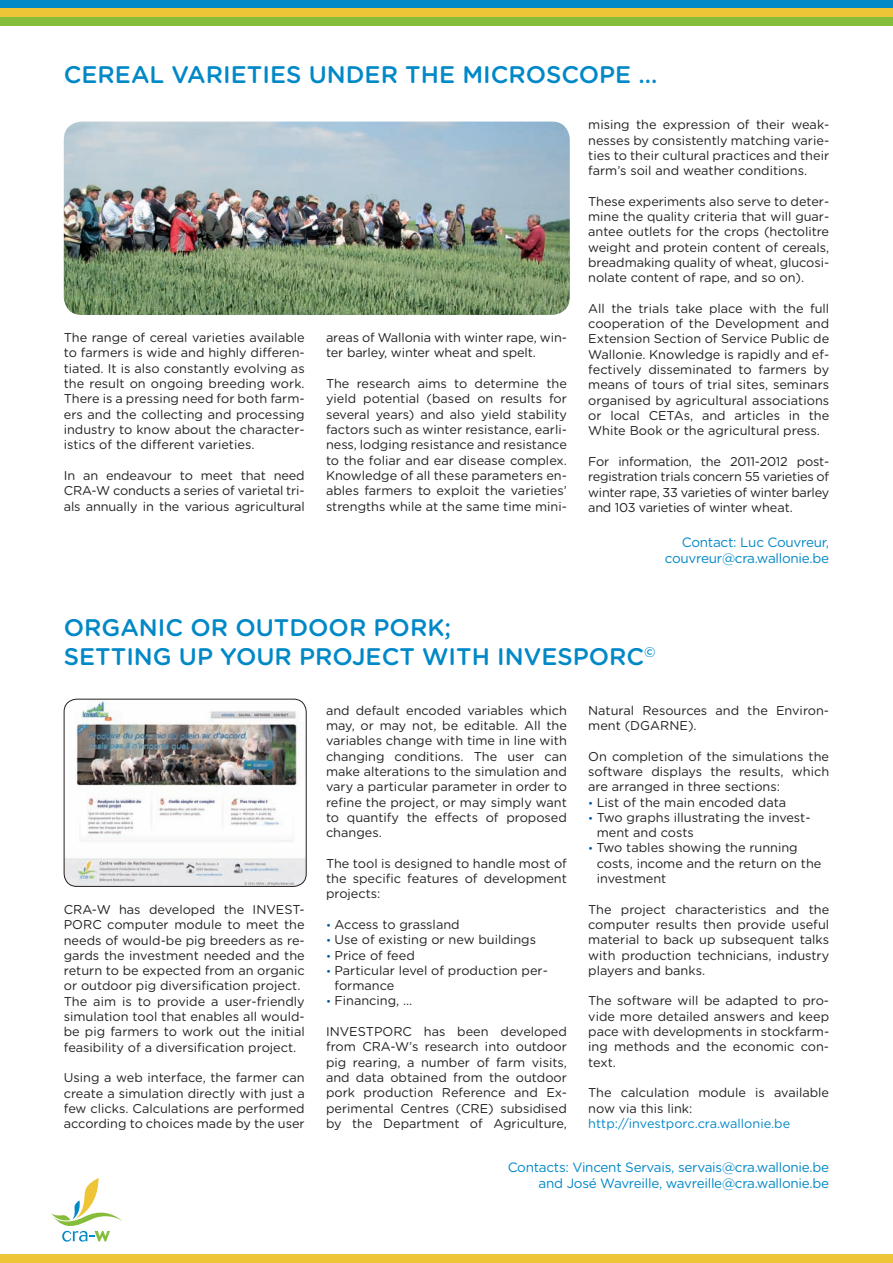
<style>
.page{position:relative;width:893px;height:1263px;background:#fff}
.page>*{position:absolute;margin:0;border:0;box-sizing:border-box;transform-origin:0 0}
.t1{font:500 24px/28.8px "Gotham Rounded";color:#0088c7}
.t2{font:13.5px/16.2px "Gotham Rounded";letter-spacing:-.02em;color:#0088c7;text-align:right}
.t3{font:12.75px/15.3px "Gotham Rounded";color:#231f20;text-align:justify}
.t4{font:12.75px "Gotham Rounded";color:#0088c7}
.s1{font-size:10.5px;color:#01529a}
</style>
<div class="page">
<div style="left:0;top:0;width:893px;height:9px;background:#0088c7"></div>
<div style="left:0;top:1254px;width:893px;height:9px;background:#efc538"></div>
<div style="left:0;top:9px;width:893px;height:8px;background:#efc538"></div>
<div style="left:0;top:17px;width:893px;height:9px;background:#85bd3b"></div>
<svg style="left:51px;top:1178px;width:71px;height:63px"></svg>
<img style="left:64px;top:122px;width:506px;height:193px">
<img style="left:64px;top:699px;width:242px;height:187px">
<div style="left:64px;top:699px;width:243px;height:188px;border:1px solid #231f20;border-radius:13px"></div>
<h1 class="t1" style="left:64px;top:59px;width:595px">CEREAL VARIETIES UNDER THE MICROSCOPE …</h1>
<p class="t3" style="left:64px;top:329px;width:242px">The range of cereal varieties available to farmers is wide and highly differen&shy;tiated. It is also constantly evolving as the result on ongoing breeding work.<br>There is a pressing need for both farm&shy;ers and the collecting and processing industry to know about the character&shy;istics of the different varieties.</p>
<p class="t3" style="left:64px;top:467px;width:242px">In an endeavour to meet that need CRA-W conducts a series of varietal tri&shy;als annually in the various agricultural</p>
<p class="t3" style="left:326px;top:329px;width:242px">areas of Wallonia with winter rape, win&shy;ter barley, winter wheat and spelt.</p>
<p class="t3" style="left:326px;top:375px;width:242px">The research aims to determine the yield potential (based on results for several years) and also yield stability factors such as winter resistance, earli&shy;ness, lodging resistance and resistance to the foliar and ear disease complex.<br>Knowledge of all these parameters en&shy;ables farmers to exploit the varieties’ strengths while at the same time mini-</p>
<p class="t3" style="left:588px;top:117px;width:242px">mising the expression of their weak&shy;nesses by consistently matching varie&shy;ties to their cultural practices and their farm’s soil and weather conditions.</p>
<p class="t3" style="left:588px;top:193px;width:242px">These experiments also serve to deter&shy;mine the quality criteria that will guar&shy;antee outlets for the crops (hectolitre weight and protein content of cereals, breadmaking quality of wheat, glucosi&shy;nolate content of rape, and so on).</p>
<p class="t3" style="left:588px;top:300px;width:242px">All the trials take place with the full cooperation of the Development and Extension Section of Service Public de Wallonie. Knowledge is rapidly and ef&shy;fectively disseminated to farmers by means of tours of trial sites, seminars organised by agricultural associations or local CETAs, and articles in the White Book or the agricultural press.</p>
<p class="t3" style="left:588px;top:453px;width:242px">For information, the 2011-2012 post&shy;registration trials concern 55 varieties of winter rape, 33 varieties of winter barley and 103 varieties of winter wheat.</p>
<p class="t2" style="left:665px;top:533px;width:166px">Contact: Luc Couvreur, couvreur@cra.wallonie.be</p>
<h1 class="t1" style="left:64px;top:612px;width:593px">ORGANIC OR OUTDOOR PORK;<br>SETTING UP YOUR PROJECT WITH I NVESPORC<sup>©</sup></h1>
<p class="t3" style="left:64px;top:901px;width:242px;text-align:left">CRA-W has developed the INVEST-PORC computer module to meet the needs of would-be pig breeders as re&shy;gards the investment needed and the return to be expected from an organic or outdoor pig diversification project.<br>The aim is to provide a user-friendly simulation tool that enables all would&shy;be pig farmers to work out the initial feasibility of a diversification project.</p>
<p class="t3" style="left:64px;top:1069px;width:242px">Using a web interface, the farmer can create a simulation directly with just a few clicks. Calculations are performed according to choices made by the user</p>
<p class="t3" style="left:326px;top:702px;width:242px">and default encoded variables which may, or may not, be editable. All the variables change with time in line with changing conditions. The user can make alterations to the simulation and vary a particular parameter in order to refine the project, or may simply want to quantify the effects of proposed changes.</p>
<p class="t3" style="left:326px;top:855px;width:242px">The tool is designed to handle most of the specific features of development projects:</p>
<p class="t3" style="left:326px;top:916px;width:135px"><span class="s1">•</span> Access to grassland</p>
<p class="t3" style="left:326px;top:931px;width:211px"><span class="s1">•</span> Use of existing or new buildings</p>
<p class="t3" style="left:326px;top:947px;width:90px"><span class="s1">•</span> Price of feed</p>
<p class="t3" style="left:334px;top:962px;width:215px;text-indent:-9px"><span class="s1">•</span> Particular level of production per&shy;formance</p>
<p class="t3" style="left:326px;top:993px;width:88px"><span class="s1">•</span> Financing, …</p>
<p class="t3" style="left:326px;top:1023px;width:242px">INVESTPORC has been developed from CRA-W’s research into outdoor pig rearing, a number of farm visits, and data obtained from the outdoor pork production Reference and Ex&shy;perimental Centres (CRE) subsidised by the Department of Agriculture,</p>
<p class="t3" style="left:588px;top:702px;width:242px">Natural Resources and the Environ&shy;ment (DGARNE).</p>
<p class="t3" style="left:588px;top:748px;width:242px">On completion of the simulations the software displays the results, which are arranged in three sections:</p>
<p class="t3" style="left:588px;top:794px;width:199px"><span class="s1">•</span> List of the main encoded data</p>
<p class="t3" style="left:597px;top:809px;width:215px;text-indent:-9px"><span class="s1">•</span> Two graphs illustrating the invest&shy;ment and costs</p>
<p class="t3" style="left:597px;top:840px;width:226px;text-align:left;text-indent:-9px"><span class="s1">•</span> Two tables showing the running costs, income and the return on the investment</p>
<p class="t3" style="left:588px;top:901px;width:242px">The project characteristics and the computer results then provide useful material to back up subsequent talks with production technicians, industry players and banks.</p>
<p class="t3" style="left:588px;top:993px;width:242px">The software will be adapted to pro&shy;vide more detailed answers and keep pace with developments in stockfarm&shy;ing methods and the economic con&shy;text.</p>
<p class="t3" style="left:588px;top:1084px;width:242px">The calculation module is available now via this link:</p>
<p class="t4" style="left:588px;top:1114px;width:204px">http://investporc.cra.wallonie.be</p>
<p class="t2" style="left:508px;top:1158px;width:323px">Contacts: Vincent Servais, servais@cra.wallonie.be and José Wavreille, wavreille@cra.wallonie.be</p>
</div>
